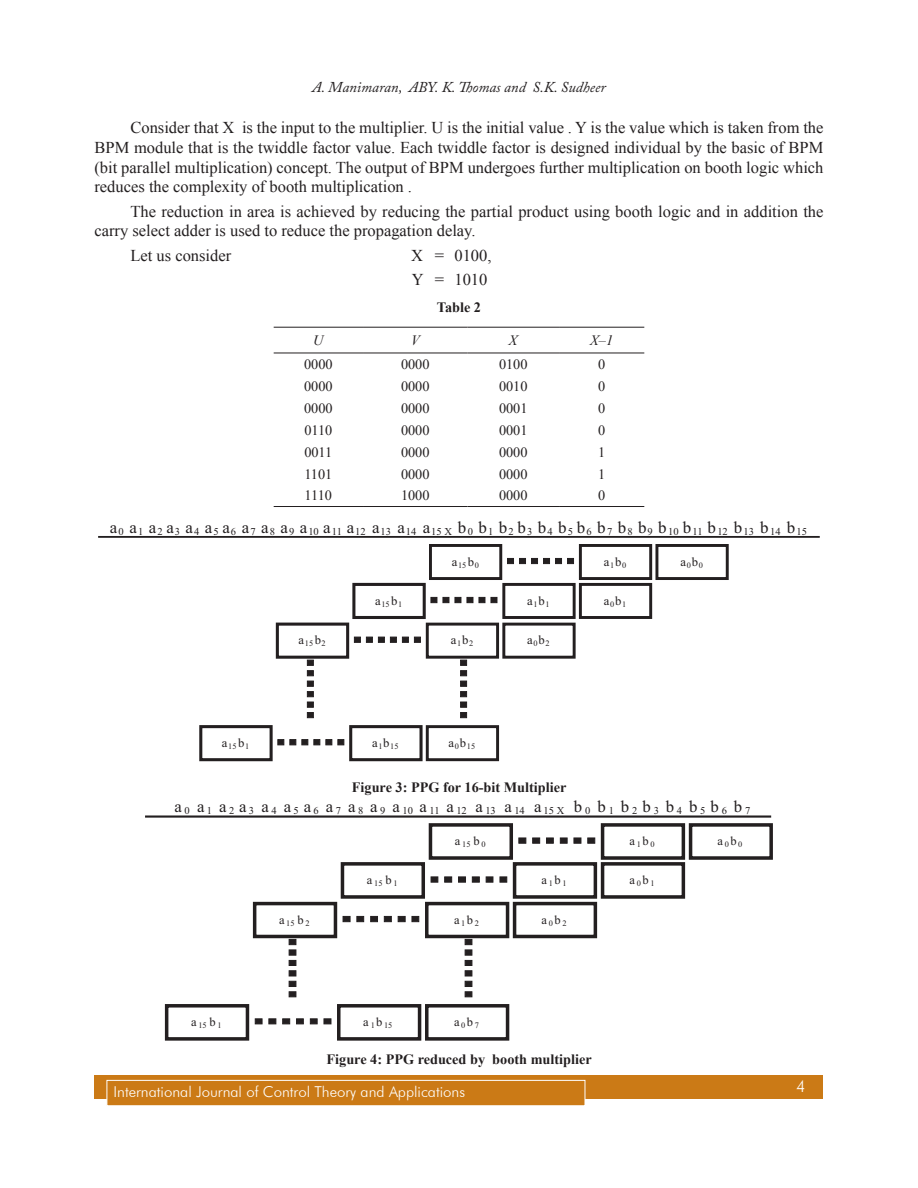
<style>
.page{position:relative;width:918px;height:1188px;background:#fff}
.page>*{position:absolute;margin:0;border:0;box-sizing:border-box;transform-origin:0 0}
.Body_text{font:16.5px/19.8px "Times New Roman";color:#231f20;text-align:justify}
.t1{font:300 16.5px "Futura BT";color:#fff}
.t2{font:300 15px "Futura BT";color:#fff}
.t3{font:italic 15px "Adobe Caslon Pro";color:#231f20}
.Table_Setting{font:14.25px "Times New Roman";color:#231f20}
.Figure_No_Spacing{font:700 14.25px "Times New Roman";color:#231f20}
.Table_Headline{font:700 14.25px "Times New Roman";color:#231f20}
.Table_Setting-2{font:italic 14.25px "Times New Roman";color:#231f20}
.t4{font:12.6px "Times New Roman";color:#231f20}
.t5{font:12.45px "Times New Roman";color:#231f20}
.t6{font:10.5px "Times New Roman";color:#231f20}
.t7{font:8.4px "Times New Roman";color:#231f20}
</style>
<div class="page">
<div style="left:94px;top:1075px;width:730px;height:23px;background:#cb7a16"></div>
<div style="left:107px;top:1080px;width:478px;height:26px;background:#cb7a16;border:1px solid #fff"></div>
<hr style="left:274px;top:327px;width:89px;height:1px;background:#231f20">
<hr style="left:363px;top:327px;width:104px;height:1px;background:#231f20">
<hr style="left:467px;top:327px;width:92px;height:1px;background:#231f20">
<hr style="left:559px;top:327px;width:85px;height:1px;background:#231f20">
<hr style="left:274px;top:353px;width:89px;height:1px;background:#231f20">
<hr style="left:363px;top:353px;width:104px;height:1px;background:#231f20">
<hr style="left:467px;top:353px;width:92px;height:1px;background:#231f20">
<hr style="left:559px;top:353px;width:85px;height:1px;background:#231f20">
<hr style="left:274px;top:506px;width:89px;height:1px;background:#231f20">
<hr style="left:363px;top:506px;width:104px;height:1px;background:#231f20">
<hr style="left:467px;top:506px;width:92px;height:1px;background:#231f20">
<hr style="left:559px;top:506px;width:85px;height:1px;background:#231f20">
<hr style="left:98px;top:536px;width:722px;height:2px;background:#231f20">
<div style="left:429px;top:544px;width:73px;height:36px;border:3px solid #231f20"></div>
<div style="left:579px;top:544px;width:73px;height:36px;border:3px solid #231f20"></div>
<div style="left:655px;top:544px;width:74px;height:36px;border:3px solid #231f20"></div>
<svg style="left:507px;top:558px;width:67px;height:6px"></svg>
<div style="left:352px;top:583px;width:74px;height:36px;border:3px solid #231f20"></div>
<div style="left:502px;top:583px;width:74px;height:36px;border:3px solid #231f20"></div>
<div style="left:579px;top:583px;width:73px;height:36px;border:3px solid #231f20"></div>
<svg style="left:431px;top:597px;width:66px;height:6px"></svg>
<div style="left:276px;top:623px;width:73px;height:36px;border:3px solid #231f20"></div>
<div style="left:426px;top:623px;width:73px;height:36px;border:3px solid #231f20"></div>
<div style="left:502px;top:623px;width:74px;height:36px;border:3px solid #231f20"></div>
<svg style="left:354px;top:637px;width:67px;height:6px"></svg>
<svg style="left:460px;top:660px;width:7px;height:58px"></svg>
<svg style="left:307px;top:660px;width:7px;height:58px"></svg>
<div style="left:199px;top:725px;width:74px;height:36px;border:3px solid #231f20"></div>
<div style="left:349px;top:725px;width:74px;height:36px;border:3px solid #231f20"></div>
<div style="left:426px;top:725px;width:73px;height:36px;border:3px solid #231f20"></div>
<svg style="left:278px;top:739px;width:66px;height:6px"></svg>
<hr style="left:145px;top:816px;width:626px;height:2px;background:#231f20">
<div style="left:429px;top:823px;width:84px;height:37px;border:4px solid #231f20"></div>
<div style="left:601px;top:823px;width:84px;height:37px;border:4px solid #231f20"></div>
<div style="left:689px;top:823px;width:84px;height:37px;border:4px solid #231f20"></div>
<svg style="left:518px;top:838px;width:77px;height:6px"></svg>
<div style="left:341px;top:862px;width:84px;height:37px;border:4px solid #231f20"></div>
<div style="left:513px;top:862px;width:84px;height:37px;border:4px solid #231f20"></div>
<div style="left:601px;top:862px;width:84px;height:37px;border:4px solid #231f20"></div>
<svg style="left:431px;top:877px;width:76px;height:6px"></svg>
<div style="left:253px;top:902px;width:84px;height:36px;border:4px solid #231f20"></div>
<div style="left:425px;top:902px;width:84px;height:36px;border:4px solid #231f20"></div>
<div style="left:513px;top:902px;width:84px;height:36px;border:4px solid #231f20"></div>
<svg style="left:343px;top:916px;width:76px;height:6px"></svg>
<svg style="left:465px;top:939px;width:7px;height:58px"></svg>
<svg style="left:289px;top:939px;width:7px;height:58px"></svg>
<div style="left:165px;top:1004px;width:84px;height:37px;border:4px solid #231f20"></div>
<div style="left:337px;top:1004px;width:84px;height:37px;border:4px solid #231f20"></div>
<div style="left:425px;top:1004px;width:84px;height:37px;border:4px solid #231f20"></div>
<svg style="left:255px;top:1018px;width:76px;height:6px"></svg>
<p class="t3" style="left:312px;top:78px;width:295px">A. Manimaran, ABY. K. Thomas and S.K. Sudheer</p>
<p class="Body_text" style="left:94px;top:117px;width:731px;text-indent:36px">Consider that X is the input to the multiplier. U is the initial value . Y is the value which is taken from the BPM module that is the twiddle factor value. Each twiddle factor is designed individual by the basic of BPM (bit parallel multiplication) concept. The output of BPM undergoes further multiplication on booth logic which reduces the complexity of booth multiplication .</p>
<p class="Body_text" style="left:94px;top:201px;width:731px;text-indent:36px">The reduction in area is achieved by reducing the partial product using booth logic and in addition the carry select adder is used to reduce the propagation delay.</p>
<p class="Body_text" style="left:130px;top:245px;width:102px">Let us consider</p>
<p class="Body_text" style="left:411px;top:245px;width:82px">X = 0100,</p>
<p class="Body_text" style="left:412px;top:269px;width:77px">Y = 1010</p>
<p class="Table_Headline" style="left:437px;top:298px;width:46px">Table 2</p>
<p class="Table_Setting-2" style="left:313px;top:330px;width:12px">U</p>
<p class="Table_Setting-2" style="left:411px;top:330px;width:10px">V</p>
<p class="Table_Setting-2" style="left:509px;top:330px;width:10px">X</p>
<p class="Table_Setting-2" style="left:590px;top:330px;width:24px">X–1</p>
<p class="Table_Setting" style="left:304px;top:355px;width:30px">0000</p>
<p class="Table_Setting" style="left:401px;top:355px;width:30px">0000</p>
<p class="Table_Setting" style="left:499px;top:355px;width:30px">0100</p>
<p class="Table_Setting" style="left:598px;top:355px;width:9px">0</p>
<p class="Table_Setting" style="left:304px;top:376px;width:30px">0000</p>
<p class="Table_Setting" style="left:401px;top:376px;width:30px">0000</p>
<p class="Table_Setting" style="left:499px;top:376px;width:30px">0010</p>
<p class="Table_Setting" style="left:598px;top:376px;width:9px">0</p>
<p class="Table_Setting" style="left:304px;top:398px;width:30px">0000</p>
<p class="Table_Setting" style="left:401px;top:398px;width:30px">0000</p>
<p class="Table_Setting" style="left:499px;top:398px;width:30px">0001</p>
<p class="Table_Setting" style="left:598px;top:398px;width:9px">0</p>
<p class="Table_Setting" style="left:304px;top:420px;width:29px">0110</p>
<p class="Table_Setting" style="left:401px;top:420px;width:30px">0000</p>
<p class="Table_Setting" style="left:499px;top:420px;width:30px">0001</p>
<p class="Table_Setting" style="left:598px;top:420px;width:9px">0</p>
<p class="Table_Setting" style="left:304px;top:442px;width:29px">0011</p>
<p class="Table_Setting" style="left:401px;top:442px;width:30px">0000</p>
<p class="Table_Setting" style="left:499px;top:442px;width:30px">0000</p>
<p class="Table_Setting" style="left:598px;top:442px;width:9px">1</p>
<p class="Table_Setting" style="left:304px;top:464px;width:29px">1101</p>
<p class="Table_Setting" style="left:401px;top:464px;width:30px">0000</p>
<p class="Table_Setting" style="left:499px;top:464px;width:30px">0000</p>
<p class="Table_Setting" style="left:598px;top:464px;width:9px">1</p>
<p class="Table_Setting" style="left:305px;top:486px;width:29px">1110</p>
<p class="Table_Setting" style="left:401px;top:486px;width:30px">1000</p>
<p class="Table_Setting" style="left:499px;top:486px;width:30px">0000</p>
<p class="Table_Setting" style="left:598px;top:486px;width:9px">0</p>
<p class="t6" style="left:110px;top:525px;width:699px"><sup>a</sup>0 <sup>a</sup>1 <sup>a</sup>2 <sup>a</sup>3 <sup>a</sup>4 <sup>a</sup>5 <sup>a</sup>6 <sup>a</sup>7 <sup>a</sup>8 <sup>a</sup>9 <sup>a</sup>10 <sup>a</sup>11 <sup>a</sup>12 <sup>a</sup>13 <sup>a</sup>14 <sup>a</sup>15 X <sup>b</sup>0 <sup>b</sup>1 <sup>b</sup>2 <sup>b</sup>3 <sup>b</sup>4 <sup>b</sup>5 <sup>b</sup>6 <sup>b</sup>7 <sup>b</sup>8 <sup>b</sup>9 <sup>b</sup>10 <sup>b</sup>11 <sup>b</sup>12 <sup>b</sup>13 <sup>b</sup>14 <sup>b</sup>15</p>
<p class="t7" style="left:452px;top:560px;width:29px"><sup>a</sup>15<sup>b</sup>0</p>
<p class="t4" style="left:604px;top:554px;width:24px">a<sub>1</sub>b<sub>0</sub></p>
<p class="t4" style="left:680px;top:554px;width:24px">a<sub>0</sub>b<sub>0</sub></p>
<p class="t7" style="left:375px;top:599px;width:29px"><sup>a</sup>15<sup>b</sup>1</p>
<p class="t4" style="left:527px;top:593px;width:24px">a<sub>1</sub>b<sub>1</sub></p>
<p class="t4" style="left:604px;top:593px;width:24px">a<sub>0</sub>b<sub>1</sub></p>
<p class="t7" style="left:299px;top:639px;width:29px"><sup>a</sup>15<sup>b</sup>2</p>
<p class="t4" style="left:451px;top:633px;width:24px">a<sub>1</sub>b<sub>2</sub></p>
<p class="t4" style="left:527px;top:633px;width:24px">a<sub>0</sub>b<sub>2</sub></p>
<p class="t7" style="left:222px;top:741px;width:29px"><sup>a</sup>15<sup>b</sup>1</p>
<p class="t7" style="left:372px;top:741px;width:28px"><sup>a</sup>1<sup>b</sup>15</p>
<p class="t7" style="left:449px;top:741px;width:28px"><sup>a</sup>0<sup>b</sup>15</p>
<p class="Figure_No_Spacing" style="left:352px;top:777px;width:216px">Figure 3: PPG for 16-bit Multiplier</p>
<p class="t6" style="left:174px;top:805px;width:578px"><sup>a</sup>0 <sup>a</sup>1 <sup>a</sup>2 <sup>a</sup>3 <sup>a</sup>4 <sup>a</sup>5 <sup>a</sup>6 <sup>a</sup>7 <sup>a</sup>8 <sup>a</sup>9 <sup>a</sup>10 <sup>a</sup>11 <sup>a</sup>12 <sup>a</sup>13 <sup>a</sup>14 <sup>a</sup>15X <sup>b</sup>0 <sup>b</sup>1 <sup>b</sup>2 <sup>b</sup>3 <sup>b</sup>4 <sup>b</sup>5 <sup>b</sup>6 <sup>b</sup>7</p>
<p class="t7" style="left:455px;top:839px;width:32px"><sup>a</sup>15 <sup>b</sup>0</p>
<p class="t5" style="left:630px;top:834px;width:27px">a<sub>1</sub>b<sub>0</sub></p>
<p class="t5" style="left:717px;top:834px;width:27px">a<sub>0</sub>b<sub>0</sub></p>
<p class="t7" style="left:367px;top:878px;width:32px"><sup>a</sup>15 <sup>b</sup>1</p>
<p class="t5" style="left:542px;top:873px;width:27px">a<sub>1</sub>b<sub>1</sub></p>
<p class="t5" style="left:630px;top:873px;width:27px">a<sub>0</sub>b<sub>1</sub></p>
<p class="t7" style="left:279px;top:918px;width:32px"><sup>a</sup>15 <sup>b</sup>2</p>
<p class="t5" style="left:454px;top:912px;width:27px">a<sub>1</sub>b<sub>2</sub></p>
<p class="t5" style="left:542px;top:912px;width:27px">a<sub>0</sub>b<sub>2</sub></p>
<p class="t7" style="left:191px;top:1020px;width:32px"><sup>a</sup>15<sup>b</sup>1</p>
<p class="t7" style="left:363px;top:1020px;width:31px"><sup>a</sup>1<sup>b</sup>15</p>
<p class="t5" style="left:454px;top:1014px;width:27px">a<sub>0</sub>b<sub>7</sub></p>
<p class="Figure_No_Spacing" style="left:327px;top:1050px;width:267px">Figure 4: PPG reduced by booth multiplier</p>
<p class="t2" style="left:114px;top:1082px;width:353px">International Journal of Control Theory and Applications</p>
<p class="t1" style="left:796px;top:1076px;width:11px">4</p>
</div>
